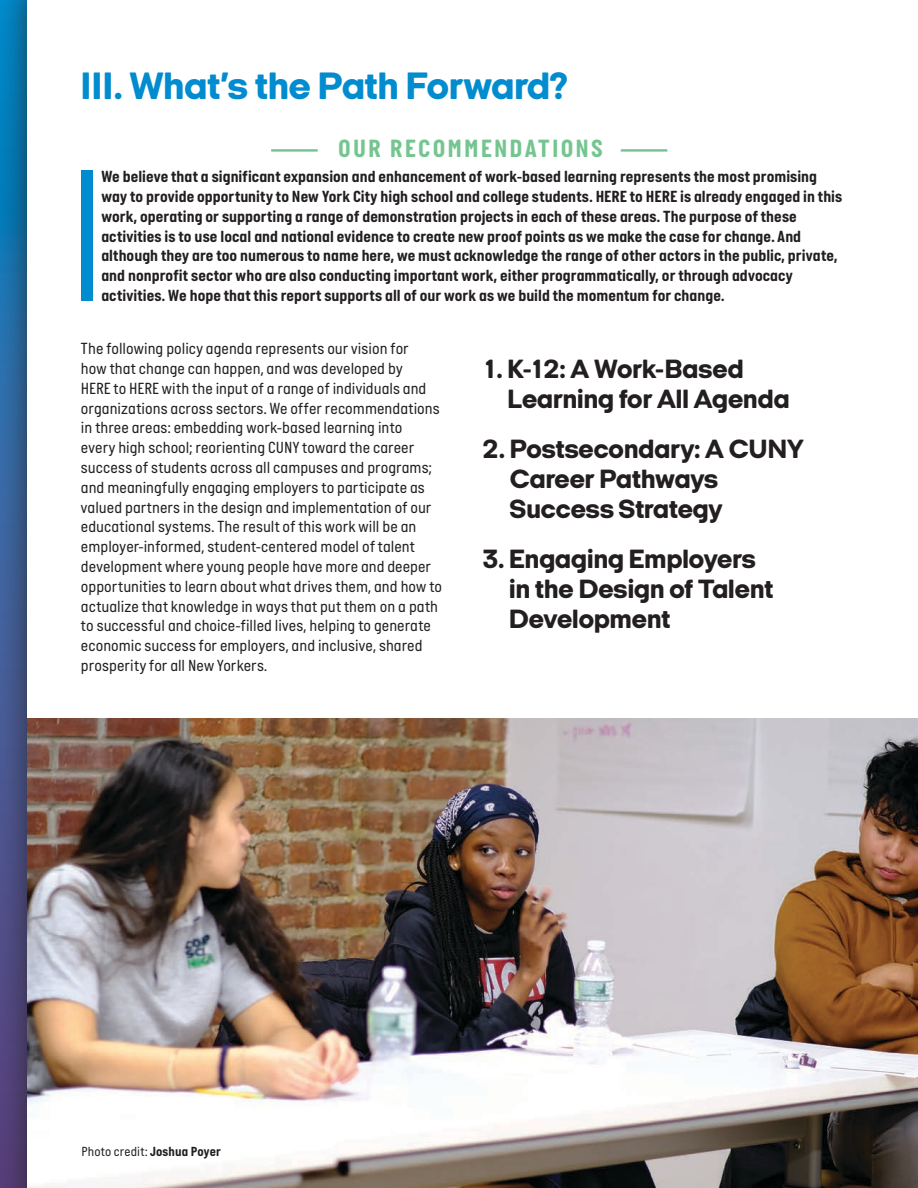
<style>
.page{position:relative;width:918px;height:1188px;background:#fff}
.page>*{position:absolute;margin:0;border:0;box-sizing:border-box;transform-origin:0 0}
.t1{font:800 39px "Italian Plate No 1 Expanded";color:#008ccf}
.t2{font:800 27px/30px "Italian Plate No 1 Expanded";color:#231f20}
.t3{font:700 25.5px "Italian Plate No 1";letter-spacing:.085em;color:#74c590;scale:2 1}
.Text{font:16.5px/19.8px "Italian Plate No 1";letter-spacing:.005em;color:#231f20}
.Intro_Black{font:700 16.5px/19.8px "Italian Plate No 1";letter-spacing:.005em;color:#231f20}
.t4{font:13.5px "Italian Plate No 1";letter-spacing:.015em;color:#231f20}
.s1{font-weight:700}
</style>
<div class="page">
<div style="left:0;top:0;width:40px;height:1188px;background:#231f20;opacity:.75"></div>
<div style="left:27px;top:0;width:891px;height:1188px;background:#fff"></div>
<div style="left:81px;top:171px;width:11px;height:130px;background:#008ccf"></div>
<img style="left:27px;top:718px;width:891px;height:470px">
<h1 class="t1" style="left:81px;top:65px;width:488px">III. What’s the Path Forward?</h1>
<p class="t3" style="left:269px;top:135px;width:202px">— OUR RECOMMENDATIONS —</p>
<p class="Intro_Black" style="left:101px;top:167px;width:742px">We believe that a significant expansion and enhancement of work-based learning represents the most promising way to provide opportunity to New York City high school and college students. HERE to HERE is already engaged in this work, operating or supporting a range of demonstration projects in each of these areas. The purpose of these activities is to use local and national evidence to create new proof points as we make the case for change. And although they are too numerous to name here, we must acknowledge the range of other actors in the public, private, and nonprofit sector who are also conducting important work, either programmatically, or through advocacy activities. We hope that this report supports all of our work as we build the momentum for change.</p>
<p class="Text" style="left:81px;top:339px;width:363px">The following policy agenda represents our vision for<br>how that change can happen, and was developed by<br>HERE to HERE with the input of a range of individuals and organizations across sectors. We offer recommendations in three areas: embedding work-based learning into<br>every high school; reorienting CUNY toward the career success of students across all campuses and programs; and meaningfully engaging employers to participate as valued partners in the design and implementation of our educational systems. The result of this work will be an employer-informed, student-centered model of talent development where young people have more and deeper opportunities to learn about what drives them, and how to actualize that knowledge in ways that put them on a path to successful and choice-filled lives, helping to generate economic success for employers, and inclusive, shared prosperity for all New Yorkers.</p>
<h2 class="t2" style="left:508px;top:353px;width:283px;text-indent:-25px">1. K-12: A Work-Based<br>Learning for All Agenda</h2>
<h2 class="t2" style="left:510px;top:434px;width:295px;text-indent:-27px">2. Postsecondary: A CUNY<br>Career Pathways<br>Success Strategy</h2>
<h2 class="t2" style="left:509px;top:544px;width:265px;text-indent:-26px">3. Engaging Employers in the Design of Talent<br>Development</h2>
<p class="t4" style="left:81px;top:1145px;width:141px">Photo credit: <span class="s1">Joshua Poyer</span></p>
</div>
